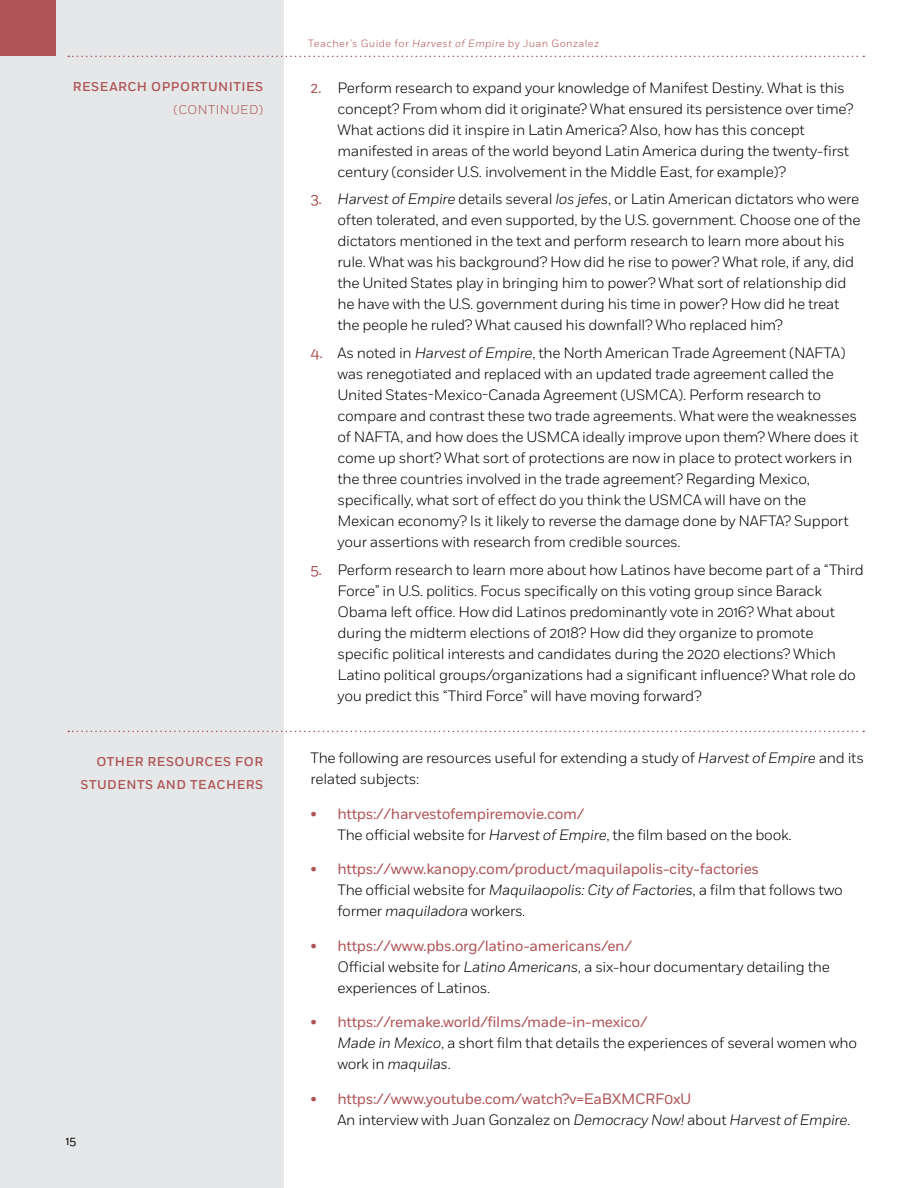
<style>
.page{position:relative;width:918px;height:1188px;background:#fff}
.page>*{position:absolute;margin:0;border:0;box-sizing:border-box;transform-origin:0 0}
.t1{font:300 15px/21px "Fort";letter-spacing:-.02em;color:#000}
.t2{font:15px/21px "Fort";letter-spacing:-.02em;color:#ae5356}
.t3{font:500 12.75px/23.2px "Fort";letter-spacing:.04em;color:#ae5356;text-align:right}
.t4{font:300 12.75px "Fort";letter-spacing:.04em;color:#ae5356}
.t5{font:12px "Fort";color:#000}
.t6{font:300 10.5px "Fort";letter-spacing:.04em;color:#ae5356}
.s1{font-style:italic}
.s2{font-weight:400;color:#ae5356}
.s3{font-weight:300;color:#000}
.s4{font-weight:300;font-style:italic;color:#000}
</style>
<div class="page">
<div style="left:0;top:0;width:284px;height:1188px;background:#e6e7e8"></div>
<div style="left:0;top:0;width:55px;height:55px;background:#ae5356"></div>
<svg style="left:68px;top:56px;width:796px;height:1px"></svg>
<svg style="left:68px;top:731px;width:796px;height:1px"></svg>
<p class="t3" style="left:73px;top:75px;width:89px">RESEARCH OPP</p>
<p class="t3" style="left:180px;top:75px;width:85px">ORTUNITI ES</p>
<p class="t4" style="left:173px;top:102px;width:91px">(CONTINUED)</p>
<p class="t3" style="left:80px;top:750px;width:184px">OTHER RESOURCES FOR<br>STUDENTS AND TEACHERS</p>
<p class="t5" style="left:66px;top:1134px;width:12px">15</p>
<p class="t6" style="left:308px;top:37px;width:292px">Teacher’s Guide for <span class="s1">Harvest of Empire</span> by Juan Gonzalez</p>
<p class="t1" style="left:338px;top:77px;width:517px;text-indent:-27px"><span class="s2">2.</span> Perform research to expand your knowledge of Manifest Destiny. What is this concept? From whom did it originate? What ensured its persistence over time?<br>What actions did it inspire in Latin America? Also, how has this concept manifested in areas of the world beyond Latin America during the twenty-first century (consider U.S. involvement in the Middle East, for example)?</p>
<p class="t1" style="left:338px;top:189px;width:525px;text-indent:-27px"><span class="s2">3.</span> <span class="s1">Harvest of Empire</span> details several <span class="s1">los jefes</span>, or Latin American dictators who were often tolerated, and even supported, by the U.S. government. Choose one of the dictators mentioned in the text and perform research to learn more about his rule. What was his background? How did he rise to power? What role, if any, did the United States play in bringing him to power? What sort of relationship did he have with the U.S. government during his time in power? How did he treat the people he ruled? What caused his downfall? Who replaced him?</p>
<p class="t1" style="left:338px;top:342px;width:522px;text-indent:-27px"><span class="s2">4.</span> As noted in <span class="s1">Harvest of Empire</span>, the North American Trade Agreement (NAFTA) was renegotiated and replaced with an updated trade agreement called the United States-Mexico-Canada Agreement (USMCA). Perform research to compare and contrast these two trade agreements. What were the weaknesses of NAFTA, and how does the USMCA ideally improve upon them? Where does it come up short? What sort of protections are now in place to protect workers in the three countries involved in the trade agreement? Regarding Mexico, specifically, what sort of effect do you think the USMCA will have on the Mexican economy? Is it likely to reverse the damage done by NAFTA? Support your assertions with research from credible sources.</p>
<p class="t1" style="left:338px;top:559px;width:528px;text-indent:-27px"><span class="s2">5.</span> Perform research to learn more about how Latinos have become part of a “Third Force” in U.S. politics. Focus specifically on this voting group since Barack Obama left office. How did Latinos predominantly vote in 2016? What about during the midterm elections of 2018? How did they organize to promote specific political interests and candidates during the 2020 elections? Which Latino political groups/organizations had a significant influence? What role do you predict this “Third Force” will have moving forward?</p>
<p class="t1" style="left:310px;top:747px;width:555px">The following are resources useful for extending a study of <span class="s1">Harvest of Empire</span> and its related subjects:</p>
<p class="t1" style="left:338px;top:803px;width:456px;text-indent:-27px"><span class="s2">• https://harvestofempiremovie.com/<br></span>The official website for <span class="s1">Harvest of Empire</span>, the film based on the book.</p>
<p class="t2" style="left:338px;top:859px;width:507px;text-indent:-27px">• https://www.kanopy.com/product/maquilapolis-city-factories<br><span class="s3">The official website for</span> <span class="s4">Maquilaopolis: City of Factories</span><span class="s3">, a film that follows two former</span> <span class="s4">maquiladora</span> <span class="s3">workers.</span></p>
<p class="t1" style="left:338px;top:935px;width:494px;text-indent:-27px"><span class="s2">• https://www.pbs.org/latino-americans/en/<br></span>Official website for <span class="s1">Latino Americans</span>, a six-hour documentary detailing the experiences of Latinos.</p>
<p class="t1" style="left:338px;top:1011px;width:521px;text-indent:-27px"><span class="s2">• https://remake.world/films/made-in-mexico/<br></span><span class="s1">Made in Mexico</span>, a short film that details the experiences of several women who work in <span class="s1">maquilas</span>.</p>
<p class="t2" style="left:338px;top:1088px;width:514px;text-indent:-27px">• https://www.youtube.com/watch?v=EaBXMCRF0xU<br><span class="s3">An interview with Juan Gonzalez on</span> <span class="s4">Democracy Now!</span> <span class="s3">about</span> <span class="s4">Harvest of Empire</span><span class="s3">.</span></p>
</div>
